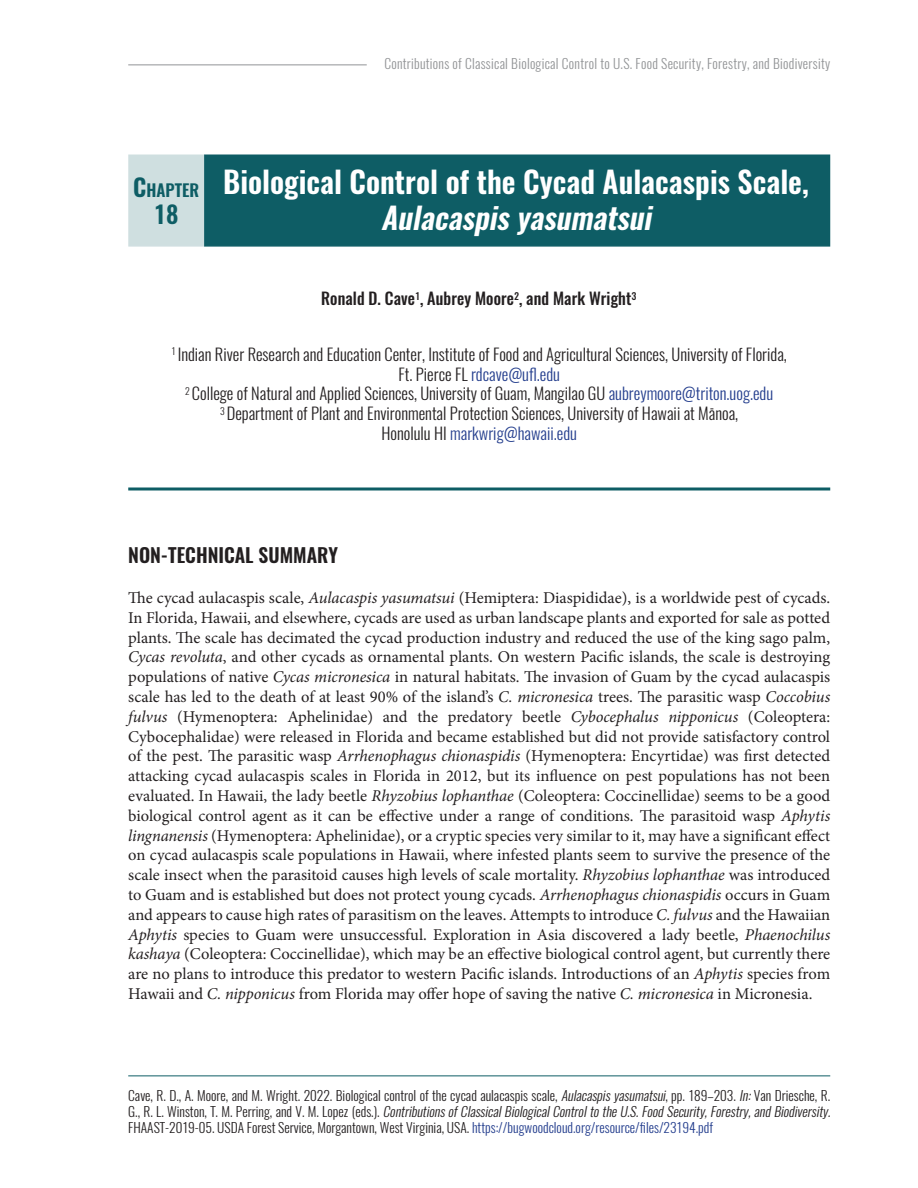
<style>
.page{position:relative;width:918px;height:1188px;background:#fff}
.page>*{position:absolute;margin:0;border:0;box-sizing:border-box;transform-origin:0 0}
.Chapter_Header{font:600 30px/36px "Oswald";color:#fff;text-align:center}
.Chapter_Num{font:600 24px "Oswald";color:#0e5d65}
.Abstract_Ack_Header{font:600 19.5px "Oswald";color:#231f20}
.Chapter_Num-2{font:600 16.8px "Oswald";color:#0e5d65}
.Paragraph_First{font:16.5px/19.8px "Minion Pro";letter-spacing:-.005em;color:#231f20;text-align:justify}
.Author_Affiliations{font:300 16.5px/19.8px "Oswald";color:#231f20;text-align:center}
.Authors{font:italic 500 16.5px "Oswald";color:#231f20}
.Author_Affiliations-2{font:300 16.5px "Oswald";color:#253f8e}
.t1{font:300 13.5px/16.2px "Oswald";color:#231f20}
.t2{font:300 13.5px "Oswald";letter-spacing:.02em;color:#929496}
.s1{font-size:24px}
.s2{font-style:italic}
.s3{color:#253f8e}
.s4{color:#231f20}
</style>
<div class="page">
<div style="left:204px;top:154px;width:626px;height:93px;background:#0e5d65;border:2px solid #0e5d65"></div>
<div style="left:128px;top:154px;width:77px;height:93px;background:#cfdfe0"></div>
<hr style="left:128px;top:488px;width:702px;height:2px;background:#0e5d65">
<hr style="left:128px;top:1076px;width:702px;height:1px;background:#0e5d65">
<hr style="left:128px;top:64px;width:239px;height:1px;background:#929496">
<p class="t2" style="left:384px;top:54px;width:447px">Contributions of Classical Biological Control to U.S. Food Security, Forestry, and Biodiversity</p>
<p class="Chapter_Num-2" style="left:133px;top:179px;width:67px"><span class="s1">C</span>HAPTER</p>
<p class="Chapter_Num" style="left:154px;top:198px;width:26px">18</p>
<h1 class="Chapter_Header" style="left:223px;top:164px;width:587px">Biological Control of the Cycad Aulacaspis Scale,<br><span class="s2">Aulacaspisyasumatsui</span></h1>
<p class="Authors" style="left:322px;top:287px;width:318px">Ronald D. Cave<sup>1</sup>, Aubrey Moore<sup>2</sup>, and Mark Wright<sup>3</sup></p>
<p class="Author_Affiliations" style="left:172px;top:344px;width:617px"><sup>1</sup> Indian River Research and Education Center, Institute of Food and Agricultural Sciences, University of Florida,<br>Ft. Pierce FL <span class="s3">rdcave@ufl.edu</span></p>
<p class="Author_Affiliations" style="left:185px;top:384px;width:589px"><sup>2</sup> College of Natural and Applied Sciences, University of Guam, Mangilao GU <span class="s3">aubreymoore@triton.uog.edu</span></p>
<p class="Author_Affiliations" style="left:220px;top:404px;width:520px"><sup>3</sup> Department of Plant and Environmental Protection Sciences, University of Hawaii at Mānoa,</p>
<p class="Author_Affiliations-2" style="left:382px;top:422px;width:197px"><span class="s4">Honolulu HI</span> markwrig@hawaii.edu</p>
<p class="Abstract_Ack_Header" style="left:128px;top:541px;width:211px">NON-TECHNICAL SUMMARY</p>
<p class="Paragraph_First" style="left:128px;top:588px;width:704px">The cycad aulacaspis scale, <span class="s2">Aulacaspis yasumatsui</span> (Hemiptera: Diaspididae), is a worldwide pest of cycads.<br>In Florida, Hawaii, and elsewhere, cycads are used as urban landscape plants and exported for sale as potted plants. The scale has decimated the cycad production industry and reduced the use of the king sago palm, <span class="s2">Cycas revoluta</span>, and other cycads as ornamental plants. On western Pacific islands, the scale is destroying populations of native <span class="s2">Cycas micronesica</span> in natural habitats. The invasion of Guam by the cycad aulacaspis scale has led to the death of at least 90% of the island’s <span class="s2">C. micronesica</span> trees. The parasitic wasp <span class="s2">Coccobius fulvus</span> (Hymenoptera: Aphelinidae) and the predatory beetle <span class="s2">Cybocephalus nipponicus</span> (Coleoptera:<br>Cybocephalidae) were released in Florida and became established but did not provide satisfactory control of the pest. The parasitic wasp <span class="s2">Arrhenophagus chionaspidis</span> (Hymenoptera: Encyrtidae) was first detected attacking cycad aulacaspis scales in Florida in 2012, but its influence on pest populations has not been evaluated. In Hawaii, the lady beetle <span class="s2">Rhyzobius lophanthae</span> (Coleoptera: Coccinellidae) seems to be a good biological control agent as it can be effective under a range of conditions. The parasitoid wasp <span class="s2">Aphytis lingnanensis</span> (Hymenoptera: Aphelinidae), or a cryptic species very similar to it, may have a significant effect on cycad aulacaspis scale populations in Hawaii, where infested plants seem to survive the presence of the scale insect when the parasitoid causes high levels of scale mortality. <span class="s2">Rhyzobius lophanthae</span> was introduced to Guam and is established but does not protect young cycads. <span class="s2">Arrhenophagus chionaspidis</span> occurs in Guam and appears to cause high rates of parasitism on the leaves. Attempts to introduce <span class="s2">C. fulvus</span> and the Hawaiian <span class="s2">Aphytis</span> species to Guam were unsuccessful. Exploration in Asia discovered a lady beetle, <span class="s2">Phaenochilus kashaya</span> (Coleoptera: Coccinellidae), which may be an effective biological control agent, but currently there are no plans to introduce this predator to western Pacific islands. Introductions of an <span class="s2">Aphytis</span> species from Hawaii and <span class="s2">C. nipponicus</span> from Florida may offer hope of saving the native <span class="s2">C. micronesica</span> in Micronesia.</p>
<p class="t1" style="left:128px;top:1087px;width:707px">Cave, R. D., A. Moore, and M. Wright. 2022. Biological control of the cycad aulacaspis scale, <span class="s2">Aulacaspisyasumatsui</span>, pp. 189–203. <span class="s2">In:</span>Van Driesche, R.<br>G . , R . L . W i n s t o n , T . M . P e r r i n g , a n d V . M . L o p e z ( e d s . ) . <span class="s2">ContributionsofClassicalBiologicalControltotheU.S.FoodSecurity,Forestry,andBiodiversity.<br></span>FHAAST-2019-05. USDA Forest Service, Morgantown, West Virginia, USA. <span class="s3">https://bugwoodcloud.org/resource/files/23194.pdf</span></p>
</div>
